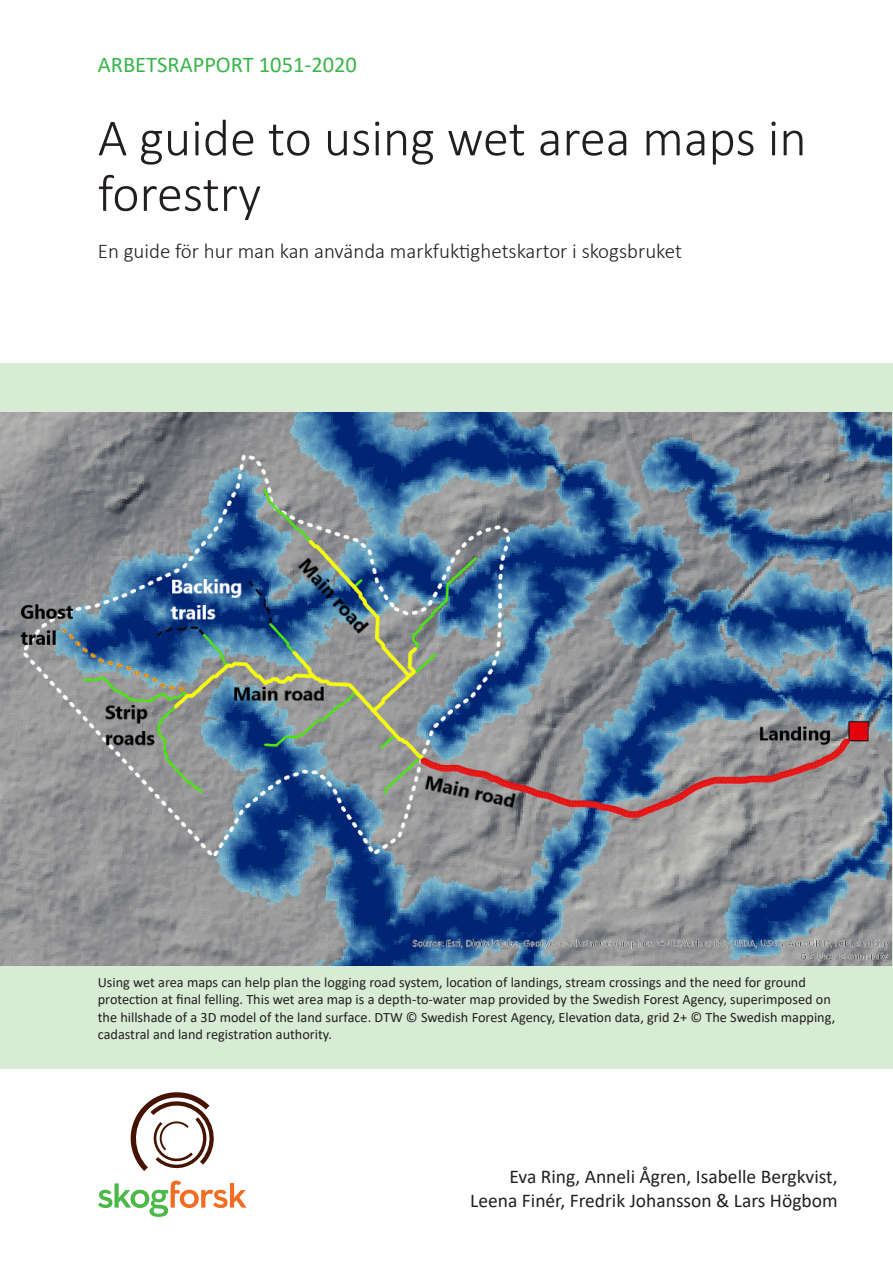
<style>
.page{position:relative;width:893px;height:1263px;background:#fff}
.page>*{position:absolute;margin:0;border:0;box-sizing:border-box;transform-origin:0 0}
.t1{font:300 52.5px/55.5px "Calibri";color:#231f20}
.t2{font:22.5px "Calibri";color:#3ab54a}
.t3{font:300 21px "Calibri";color:#231f20}
.t4{font:19.5px/23.4px "Calibri";color:#231f20;text-align:right}
.bildtext{font:14.25px/17.1px "Calibri";color:#231f20}
</style>
<div class="page">
<div style="left:0;top:363px;width:893px;height:706px;background:#d8ebd4"></div>
<svg style="left:98px;top:1180px;width:149px;height:37px"></svg>
<svg style="left:130px;top:1092px;width:84px;height:79px"></svg>
<img style="left:0;top:413px;width:892px;height:552px">
<p class="t2" style="left:98px;top:49px;width:261px">ARBETSRAPPORT 1051-2020</p>
<p class="t1" style="left:98px;top:110px;width:710px">A guide to using wet area maps in forestry</p>
<p class="t3" style="left:98px;top:238px;width:586px">En guide för hur man kan använda markfuktighetskartor i skogsbruket</p>
<p class="bildtext" style="left:98px;top:974px;width:739px">Using wet area maps can help plan the logging road system, location of landings, stream crossings and the need for ground protection at final felling. This wet area map is a depth-to-water map provided by the Swedish Forest Agency, superimposed on the hillshade of a 3D model of the land surface. DTW © Swedish Forest Agency, Elevation data, grid 2+ © The Swedish mapping, cadastral and land registration authority.</p>
<p class="t4" style="left:470px;top:1165px;width:369px">Eva Ring, Anneli Ågren, Isabelle Bergkvist,<br>Leena Finér, Fredrik Johansson &amp; Lars Högbom</p>
</div>
